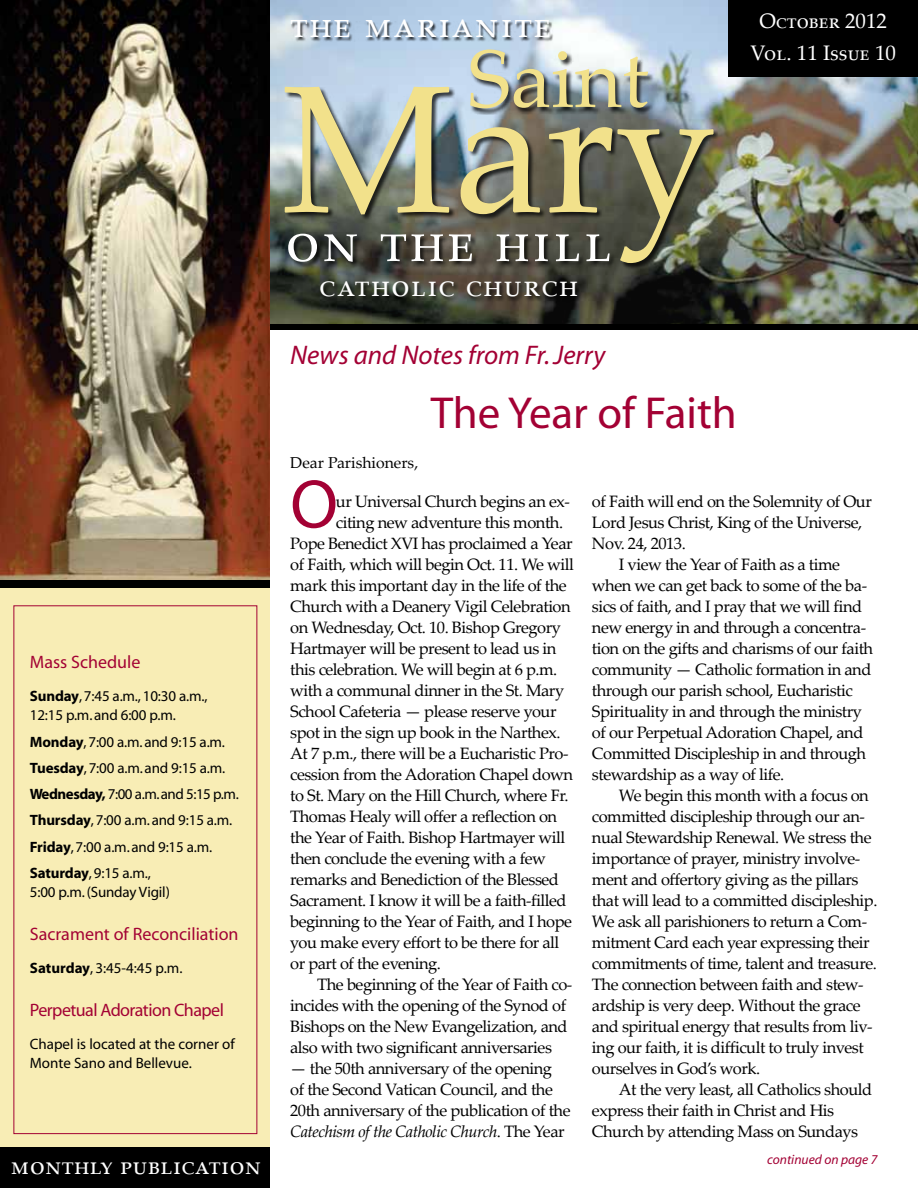
<style>
.page{position:relative;width:918px;height:1188px;background:#fff}
.page>*{position:absolute;margin:0;border:0;box-sizing:border-box;transform-origin:0 0}
.t1{font:181.8px "Palatino Linotype";color:#f2e18b}
.t2{font:81.45px "Palatino Linotype";color:#f2e18b}
.t3{font:69.3px "Myriad";color:#a30134}
.t4{font:58.5px "Palatino Linotype";color:#fff}
.t5{font:45px "Myriad";color:#a30134}
.t6{font:37.5px "Palatino Linotype";color:#fff}
.t7{font:31.5px "Palatino Linotype";color:#fff}
.t8{font:italic 27px "Myriad";color:#a30134}
.t9{font:25.5px "Palatino Linotype";color:#fff}
.t10{font:21px/32.4px "Palatino Linotype";color:#fff;text-align:center}
.t11{font:18px "Myriad";color:#a30234}
.t12{font:18px "Myriad";letter-spacing:-.03em;color:#a30234}
.t13{font:16.5px/21px "Palatino Linotype";letter-spacing:-.03em;color:#000}
.t14{font:15.75px "Palatino Linotype";color:#000}
.t15{font:15px/26.2px "Myriad";letter-spacing:-.005em;color:#000}
.t16{font:italic 13.5px "Myriad";color:#a30134}
.s1{font-weight:700}
.s2{font-style:italic}
</style>
<div class="page">
<img style="left:270px;top:0;width:648px;height:324px">
<div style="left:729px;top:0;width:189px;height:77px;background:#000"></div>
<div style="left:270px;top:324px;width:648px;height:6px;background:#000"></div>
<div style="left:285px;top:86px;width:435px;height:183px;background:#000;opacity:.75"></div>
<div style="left:470px;top:49px;width:185px;height:66px;background:#000;opacity:.75"></div>
<div style="left:288px;top:233px;width:328px;height:36px;background:#000;opacity:.75"></div>
<div style="left:319px;top:281px;width:264px;height:21px;background:#000;opacity:.75"></div>
<div style="left:292px;top:21px;width:262px;height:21px;background:#000;opacity:.75"></div>
<div style="left:0;top:580px;width:270px;height:608px;background:#f8edb5"></div>
<img style="left:0;top:0;width:270px;height:580px">
<div style="left:0;top:580px;width:270px;height:8px;background:#000"></div>
<div style="left:0;top:1148px;width:270px;height:40px;background:#000"></div>
<p class="t11" style="left:30px;top:653px;width:112px">Mass Schedule</p>
<p class="t15" style="left:30px;top:687px;width:179px;line-height:19.5px"><span class="s1">Sunday</span>, 7:45 a.m., 10:30 a.m.,<br>12:15 p.m. and 6:00 p.m.</p>
<p class="t15" style="left:30px;top:729px;width:210px"><span class="s1">Monday</span>, 7:00 a.m. and 9:15 a.m.<br><span class="s1">Tuesday</span>, 7:00 a.m. and 9:15 a.m.<br><span class="s1">Wednesday,</span> 7:00 a.m. and 5:15 p.m.<br><span class="s1">Thursday</span>, 7:00 a.m. and 9:15 a.m.<br><span class="s1">Friday</span>, 7:00 a.m. and 9:15 a.m.<br><span class="s1">Saturday</span>, 9:15 a.m.,</p>
<p class="t15" style="left:30px;top:880px;width:142px">5:00 p.m. (Sunday Vigil)</p>
<p class="t11" style="left:30px;top:925px;width:210px">Sacrament of Reconciliation</p>
<p class="t15" style="left:30px;top:956px;width:154px"><span class="s1">Saturday</span>, 3:45-4:45 p.m.</p>
<p class="t12" style="left:30px;top:1001px;width:196px">Perpetual Adoration Chapel</p>
<p class="t15" style="left:30px;top:1035px;width:206px;line-height:19.5px">Chapel is located at the corner of<br>Monte Sano and Bellevue.</p>
<h3 class="t9" style="left:11px;top:1147px;width:252px">monthly publication</h3>
<h3 class="t6" style="left:290px;top:-2px;width:263px">the marianite</h3>
<h2 class="t2" style="left:468px;top:21px;width:183px">Saint</h2>
<h1 class="t1" style="left:281px;top:21px;width:437px">Mary</h1>
<h3 class="t4" style="left:286px;top:200px;width:327px">on the hill</h3>
<h3 class="t7" style="left:320px;top:263px;width:260px">catholic church</h3>
<p class="t10" style="left:751px;top:4px;width:147px">October 2012<br>Vol. 11 Issue 10</p>
<h3 class="t8" style="left:290px;top:341px;width:317px">News and Notes from Fr. Jerry</h3>
<p class="t14" style="left:290px;top:451px;width:130px">Dear Parishioners,</p>
<h3 class="t5" style="left:431px;top:391px;width:307px">The Year of Faith</h3>
<h3 class="t3" style="left:290px;top:470px;width:49px">O</h3>
<p class="t13" style="left:336px;top:490px;width:236px">ur Universal Church begins an ex-</p>
<p class="t13" style="left:336px;top:511px;width:229px">citing new adventure this month.</p>
<p class="t13" style="left:290px;top:532px;width:284px">Pope Benedict XVI has proclaimed a Year</p>
<p class="t13" style="left:290px;top:553px;width:285px">of Faith, which will begin Oct. 11. We will</p>
<p class="t13" style="left:290px;top:574px;width:278px">mark this important day in the life of the</p>
<p class="t13" style="left:290px;top:595px;width:282px">Church with a Deanery Vigil Celebration</p>
<p class="t13" style="left:290px;top:616px;width:272px">on Wednesday, Oct. 10. Bishop Gregory</p>
<p class="t13" style="left:290px;top:637px;width:268px">Hartmayer will be present to lead us in</p>
<p class="t13" style="left:290px;top:658px;width:269px">this celebration. We will begin at 6 p.m.</p>
<p class="t13" style="left:290px;top:679px;width:275px">with a communal dinner in the St. Mary</p>
<p class="t13" style="left:290px;top:700px;width:268px">School Cafeteria — please reserve your</p>
<p class="t13" style="left:290px;top:721px;width:272px">spot in the sign up book in the Narthex.</p>
<p class="t13" style="left:290px;top:742px;width:280px">At 7 p.m., there will be a Eucharistic Pro-</p>
<p class="t13" style="left:290px;top:763px;width:284px">cession from the Adoration Chapel down</p>
<p class="t13" style="left:290px;top:784px;width:280px">to St. Mary on the Hill Church, where Fr.</p>
<p class="t13" style="left:290px;top:805px;width:269px">Thomas Healy will offer a reflection on</p>
<p class="t13" style="left:290px;top:826px;width:277px">the Year of Faith. Bishop Hartmayer will</p>
<p class="t13" style="left:290px;top:847px;width:257px">then conclude the evening with a few</p>
<p class="t13" style="left:290px;top:868px;width:270px">remarks and Benediction of the Blessed</p>
<p class="t13" style="left:290px;top:889px;width:278px">Sacrament. I know it will be a faith-filled</p>
<p class="t13" style="left:290px;top:910px;width:283px">beginning to the Year of Faith, and I hope</p>
<p class="t13" style="left:290px;top:931px;width:271px">you make every effort to be there for all</p>
<p class="t13" style="left:290px;top:952px;width:152px">or part of the evening.</p>
<p class="t13" style="left:317px;top:973px;width:257px">The beginning of the Year of Faith co-</p>
<p class="t13" style="left:290px;top:994px;width:277px">incides with the opening of the Synod of</p>
<p class="t13" style="left:290px;top:1015px;width:279px">Bishops on the New Evangelization, and</p>
<p class="t13" style="left:290px;top:1036px;width:263px">also with two significant anniversaries</p>
<p class="t13" style="left:290px;top:1057px;width:282px">— the 50th anniversary of the opening<br>of the Second Vatican Council, and the 20th anniversary of the publication of the <span class="s2">Catechism of the Catholic Church</span>. The Year</p>
<p class="t13" style="left:592px;top:490px;width:282px">of Faith will end on the Solemnity of Our</p>
<p class="t13" style="left:592px;top:511px;width:272px">Lord Jesus Christ, King of the Universe,</p>
<p class="t13" style="left:592px;top:532px;width:95px">Nov. 24, 2013.</p>
<p class="t13" style="left:619px;top:553px;width:223px">I view the Year of Faith as a time</p>
<p class="t13" style="left:592px;top:574px;width:277px">when we can get back to some of the ba-</p>
<p class="t13" style="left:592px;top:595px;width:272px">sics of faith, and I pray that we will find</p>
<p class="t13" style="left:592px;top:616px;width:276px">new energy in and through a concentra-</p>
<p class="t13" style="left:592px;top:637px;width:283px">tion on the gifts and charisms of our faith</p>
<p class="t13" style="left:592px;top:658px;width:281px">community — Catholic formation in and</p>
<p class="t13" style="left:592px;top:679px;width:262px">through our parish school, Eucharistic</p>
<p class="t13" style="left:592px;top:700px;width:272px">Spirituality in and through the ministry</p>
<p class="t13" style="left:592px;top:721px;width:273px">of our Perpetual Adoration Chapel, and</p>
<p class="t13" style="left:592px;top:742px;width:276px">Committed Discipleship in and through</p>
<p class="t13" style="left:592px;top:763px;width:194px">stewardship as a way of life.</p>
<p class="t13" style="left:619px;top:784px;width:251px">We begin this month with a focus on</p>
<p class="t13" style="left:592px;top:805px;width:275px">committed discipleship through our an-</p>
<p class="t13" style="left:592px;top:826px;width:281px">nual Stewardship Renewal. We stress the</p>
<p class="t13" style="left:592px;top:847px;width:270px">importance of prayer, ministry involve-</p>
<p class="t13" style="left:592px;top:868px;width:268px">ment and offertory giving as the pillars</p>
<p class="t13" style="left:592px;top:889px;width:287px">that will lead to a committed discipleship.</p>
<p class="t13" style="left:592px;top:910px;width:277px">We ask all parishioners to return a Com-</p>
<p class="t13" style="left:592px;top:931px;width:279px">mitment Card each year expressing their</p>
<p class="t13" style="left:592px;top:952px;width:287px">commitments of time, talent and treasure.</p>
<p class="t13" style="left:592px;top:973px;width:273px">The connection between faith and stew-</p>
<p class="t13" style="left:592px;top:994px;width:270px">ardship is very deep. Without the grace</p>
<p class="t13" style="left:592px;top:1015px;width:282px">and spiritual energy that results from liv-</p>
<p class="t13" style="left:592px;top:1036px;width:273px">ing our faith, it is difficult to truly invest</p>
<p class="t13" style="left:592px;top:1057px;width:170px">ourselves in God’s work.</p>
<p class="t13" style="left:619px;top:1078px;width:255px">At the very least, all Catholics should</p>
<p class="t13" style="left:592px;top:1099px;width:244px">express their faith in Christ and His</p>
<p class="t13" style="left:592px;top:1120px;width:268px">Church by attending Mass on Sundays</p>
<p class="t16" style="left:767px;top:1153px;width:112px">continued on page 7</p>
</div>
